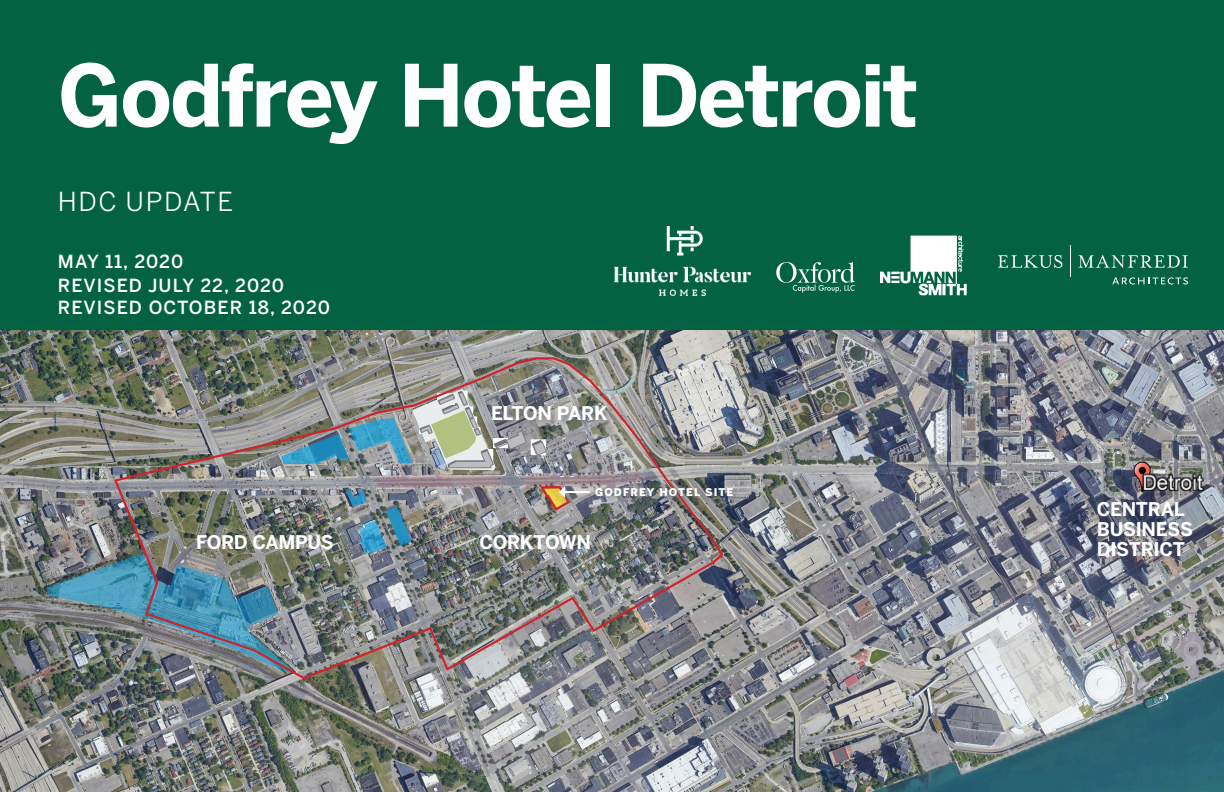
<style>
.page{position:relative;width:1224px;height:792px;background:#fff}
.page>*{position:absolute;margin:0;border:0;box-sizing:border-box;transform-origin:0 0}
.t1{font:700 85px "Benton Sans";letter-spacing:-.03em;color:#fff}
.t2{font:26px "Benton Sans";letter-spacing:.06em;color:#fff}
.BODY_SubHead_A{font:700 18.8px/20px "Benton Sans";letter-spacing:-.02em;color:#fff}
.t3{font:500 18px "Benton Sans";letter-spacing:.06em;color:#fff}
.BODY_SubHead_B{font:900 10.6px "Benton Sans";letter-spacing:.1em;color:#fff}
</style>
<div class="page">
<div style="left:0;top:0;width:1224px;height:330px;background:#026241"></div>
<svg style="left:1112px;top:277px;width:76px;height:7px"></svg>
<svg style="left:998px;top:255px;width:64px;height:13px"></svg>
<svg style="left:1078px;top:255px;width:110px;height:13px"></svg>
<hr style="left:1071px;top:245px;width:1px;height:31px;background:#fff">
<img style="left:615px;top:226px;width:135px;height:69px">
<img style="left:775px;top:236px;width:81px;height:61px">
<img style="left:881px;top:235px;width:85px;height:60px">
<img style="left:0;top:330px;width:1224px;height:462px">
<img style="left:46px;top:553px;width:67px;height:119px">
<img style="left:113px;top:356px;width:612px;height:325px">
<div style="left:594px;top:486px;width:147px;height:19px;background:#69676d;opacity:.75"></div>
<div style="left:560px;top:488px;width:41px;height:21px;background:#69676d;opacity:.75"></div>
<hr style="left:563px;top:491px;width:27px;height:2px;background:#fff">
<svg style="left:539px;top:485px;width:32px;height:27px"></svg>
<p class="t1" style="left:58px;top:42px;width:862px">Godfrey Hotel Detroit</p>
<p class="t2" style="left:58px;top:186px;width:177px">HDC UPDATE</p>
<p class="t3" style="left:58px;top:251px;width:127px">MAY 11, 2020</p>
<p class="t3" style="left:58px;top:274px;width:228px">REVISED JULY 22, 2020</p>
<p class="t3" style="left:58px;top:296px;width:274px">REVISED OCTOBER 18, 2020</p>
<p class="BODY_SubHead_A" style="left:491px;top:403px;width:118px">ELTON PARK</p>
<p class="BODY_SubHead_B" style="left:595px;top:486px;width:140px">GODFREY HOTEL SITE</p>
<p class="BODY_SubHead_A" style="left:196px;top:532px;width:139px">FORD CAMPUS</p>
<p class="BODY_SubHead_A" style="left:479px;top:533px;width:113px">CORKTOWN</p>
<p class="BODY_SubHead_A" style="left:1097px;top:499px;width:98px">CENTRAL<br>BUSINESS<br>DISTRICT</p>
</div>
